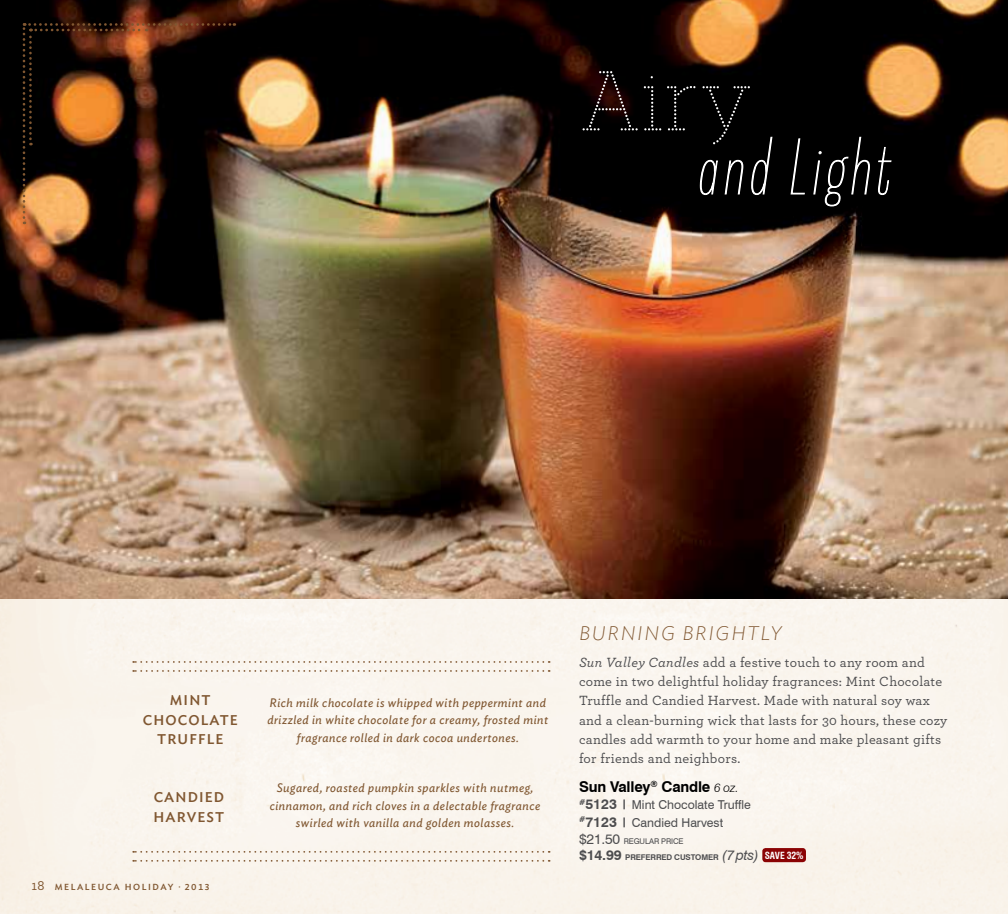
<style>
.page{position:relative;width:1008px;height:914px;background:#fff}
.page>*{position:absolute;margin:0;border:0;box-sizing:border-box;transform-origin:0 0}
.t1{font:84px "Stag Thin Dot";color:#fff}
.t2{font:italic 200 19.43px "Ideal Sans";letter-spacing:.1em;color:#805731}
.t3{font:700 14.88px "Swiss 721 BT";letter-spacing:-.015em;color:#000}
.t4{font:500 14px/19.2px "Archer";letter-spacing:.02em;color:#4d4d4f}
.t5{font:500 14px/19.6px "Ideal Sans";letter-spacing:.08em;color:#805731;text-align:center}
.t6{font:italic 12.25px/17.5px "Ideal Sans";letter-spacing:.04em;color:#805731;text-align:center}
.t7{font:12.25px/17.5px "Swiss 721 BT";color:#4d4d4f}
.t8{font:500 8.75px "Ideal Sans";letter-spacing:.18em;color:#805731}
.t9{font:700 7.88px/15.4px "Swiss 721 BT";letter-spacing:-.015em;color:#4d4d4f}
.s1{font-family:"Archer";font-size:14px}
.s2{font-style:italic}
.s3{font-weight:300;font-style:italic;font-size:12.25px}
.s4{font-weight:700;font-size:14px}
.s5{font-weight:700;font-size:9.8px}
.s6{font-weight:400;font-size:14px}
.s7{font-weight:400}
.s8{font-size:14px}
.s9{font-weight:400;font-style:italic;font-size:14px}
.s10{font-stretch:condensed;font-size:9.62px;color:#fff}
</style>
<div class="page">
<div style="left:0;top:598px;width:1008px;height:316px;background:#faf4ed"></div>
<img style="left:0;top:0;width:1008px;height:598px">
<div style="left:762px;top:848px;width:44px;height:14px;background:#8b0304;border-radius:3px"></div>
<svg style="left:133px;top:670px;width:410px;height:1px"></svg>
<svg style="left:133px;top:661px;width:410px;height:1px"></svg>
<svg style="left:133px;top:859px;width:410px;height:2px"></svg>
<svg style="left:133px;top:850px;width:410px;height:2px"></svg>
<svg style="left:700px;top:160px;width:18px;height:35px"></svg>
<svg style="left:725px;top:160px;width:18px;height:34px"></svg>
<svg style="left:751px;top:137px;width:21px;height:58px"></svg>
<svg style="left:791px;top:138px;width:14px;height:56px"></svg>
<svg style="left:813px;top:137px;width:57px;height:69px;background:#212121"></svg>
<svg style="left:878px;top:147px;width:14px;height:48px"></svg>
<svg style="left:23px;top:23px;width:212px;height:201px;background:#3e2311"></svg>
<h1 class="t1" style="left:581px;top:56px;width:172px">Airy</h1>
<p class="t5" style="left:143px;top:689px;width:97px">MINT<br>CHOCOLATE<br>TRUFFLE</p>
<p class="t5" style="left:154px;top:786px;width:72px;text-align:left">CANDIED<br>HARVEST</p>
<p class="t8" style="left:32px;top:880px;width:179px"><span class="s1">18</span> MELALEUCA HOLIDAY · 2013</p>
<p class="t6" style="left:267px;top:693px;width:282px">Rich milk chocolate is whipped with peppermint and drizzled in white chocolate for a creamy, frosted mint fragrance rolled in dark cocoa undertones.</p>
<p class="t6" style="left:270px;top:778px;width:272px">Sugared, roasted pumpkin sparkles with nutmeg, cinnamon, and rich cloves in a delectable fragrance swirled with vanilla and golden molasses.</p>
<h2 class="t2" style="left:579px;top:618px;width:204px">BURNING BRIGHTLY</h2>
<p class="t4" style="left:579px;top:652px;width:370px"><span class="s2">Sun Valley Candles</span> add a festive touch to any room and come in two delightful holiday fragrances: Mint Chocolate Truffle and Candied Harvest. Made with natural soy wax and a clean-burning wick that lasts for 30 hours, these cozy candles add warmth to your home and make pleasant gifts for friends and neighbors.</p>
<p class="t3" style="left:579px;top:777px;width:161px">Sun Valley<sup>®</sup> Candle <span class="s3">6 oz.</span></p>
<p class="t7" style="left:579px;top:796px;width:173px"><sup>#</sup><span class="s4">5123</span> <span class="s5">|</span> Mint Chocolate Truffle <sup>#</sup><span class="s4">7123</span> <span class="s5">|</span> Candied Harvest</p>
<p class="t9" style="left:579px;top:833px;width:226px"><span class="s6">$21.50</span> <span class="s7">REGULAR PRICE<br></span><span class="s8">$14.99</span> PREFERRED CUSTOMER <span class="s9">(7pts)</span> <span class="s10">SAVE 32%</span></p>
</div>
